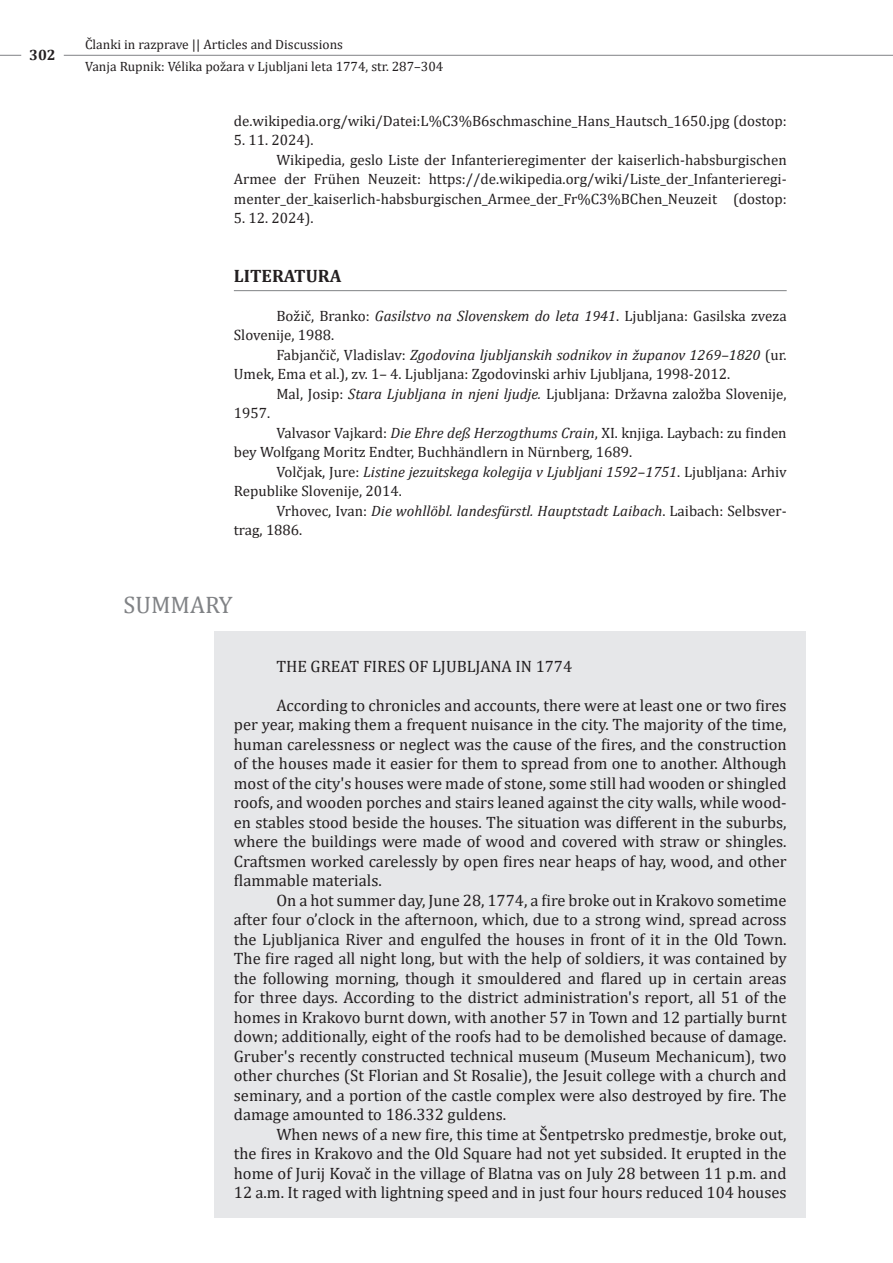
<style>
.page{position:relative;width:893px;height:1263px;background:#fff}
.page>*{position:absolute;margin:0;border:0;box-sizing:border-box;transform-origin:0 0}
.naslov_sklopa{font:24px "Cambria";color:#808285}
.viri__literatura_nas{font:700 18px "Cambria";color:#231f20}
.summary{font:16.5px/19.5px "Cambria";color:#231f20;text-align:justify}
.zusammenfasung_naslo{font:16.5px "Cambria";color:#231f20}
.literatura{font:15px/19.5px "Cambria";color:#231f20}
.literatura-2{font:italic 15px/19.5px "Cambria";color:#231f20}
.t1{font:700 15px "Cambria";color:#231f20}
.t2{font:13.5px "Cambria";color:#231f20}
.s1{font-style:italic}
.s2{font-style:normal}
</style>
<div class="page">
<hr style="left:64px;top:55px;width:829px;height:1px;background:#808285">
<svg style="left:0;top:55px;width:21px;height:1px"></svg>
<div style="left:215px;top:631px;width:591px;height:587px;background:#e6e7e9"></div>
<hr style="left:234px;top:290px;width:553px;height:1px;background:#808285">
<p class="t1" style="left:29px;top:45px;width:28px">302</p>
<p class="t2" style="left:85px;top:36px;width:259px">Članki in razprave || Articles and Discussions</p>
<p class="t2" style="left:85px;top:59px;width:360px">Vanja Rupnik: Vélika požara v Ljubljani leta 1774, str. 287–304</p>
<p class="literatura" style="left:234px;top:111px;width:554px">de.wikipedia.org/wiki/Datei:L%C3%B6schmaschine_Hans_Hautsch_1650.jpg (dostop:</p>
<p class="literatura" style="left:234px;top:130px;width:81px">5. 11. 2024).</p>
<p class="literatura" style="left:234px;top:150px;width:554px;text-align:justify;text-indent:43px">Wikipedia, geslo Liste der Infanterieregimenter der kaiserlich-habsburgischen Armee der Frühen Neuzeit: https://de.wikipedia.org/wiki/Liste_der_Infanterieregi&shy;menter_der_kaiserlich-habsburgischen_Armee_der_Fr%C3%BChen_Neuzeit (dostop:</p>
<p class="literatura" style="left:234px;top:208px;width:81px">5. 12. 2024).</p>
<p class="viri__literatura_nas" style="left:234px;top:263px;width:109px">LITERATURA</p>
<p class="literatura" style="left:234px;top:306px;width:554px;text-indent:43px">Božič, Branko: <span class="s1">Gasilstvo na Slovenskem do leta 1941</span>. Ljubljana: Gasilska zveza<br>Slovenije, 1988.</p>
<p class="literatura" style="left:234px;top:345px;width:554px;text-indent:43px">Fabjančič, Vladislav: <span class="s1">Zgodovina ljubljanskih sodnikov in županov 1269–1820</span> (ur.<br>Umek, Ema et al.), zv. 1– 4. Ljubljana: Zgodovinski arhiv Ljubljana, 1998-2012.</p>
<p class="literatura" style="left:276px;top:384px;width:512px">Mal, Josip: <span class="s1">Stara Ljubljana in njeni ljudje.</span> Ljubljana: Državna založba Slovenije,</p>
<p class="literatura" style="left:234px;top:403px;width:38px">1957.</p>
<p class="literatura" style="left:234px;top:423px;width:554px;text-indent:43px">Valvasor Vajkard: <span class="s1">Die Ehre deß Herzogthums Crain</span>, XI. knjiga. Laybach: zu finden bey Wolfgang Moritz Endter, Buchhändlern in Nürnberg, 1689.</p>
<p class="literatura" style="left:234px;top:462px;width:554px;text-indent:43px">Volčjak, Jure: <span class="s1">Listine jezuitskega kolegija v Ljubljani 1592</span>–<span class="s1">1751</span>. Ljubljana: Arhiv<br>Republike Slovenije, 2014.</p>
<p class="literatura-2" style="left:234px;top:500px;width:554px;text-indent:43px"><span class="s2">Vrhovec, Ivan:</span> Die wohllöbl. landesfürstl. Hauptstadt Laibach<span class="s2">. Laibach: Selbsver&shy;trag, 1886.</span></p>
<p class="naslov_sklopa" style="left:124px;top:591px;width:111px">SUMMARY</p>
<p class="zusammenfasung_naslo" style="left:276px;top:656px;width:297px">THE GREAT FIRES OF LJUBLJANA IN 1774</p>
<p class="summary" style="left:234px;top:695px;width:554px;text-indent:43px">According to chronicles and accounts, there were at least one or two fires per year, making them a frequent nuisance in the city. The majority of the time, human carelessness or neglect was the cause of the fires, and the construction of the houses made it easier for them to spread from one to another. Although most of the city's houses were made of stone, some still had wooden or shingled roofs, and wooden porches and stairs leaned against the city walls, while wood&shy;en stables stood beside the houses. The situation was different in the suburbs, where the buildings were made of wood and covered with straw or shingles.<br>Craftsmen worked carelessly by open fires near heaps of hay, wood, and other flammable materials.</p>
<p class="summary" style="left:234px;top:890px;width:554px;text-indent:43px">On a hot summer day, June 28, 1774, a fire broke out in Krakovo sometime after four o’clock in the afternoon, which, due to a strong wind, spread across the Ljubljanica River and engulfed the houses in front of it in the Old Town.<br>The fire raged all night long, but with the help of soldiers, it was contained by the following morning, though it smouldered and flared up in certain areas for three days. According to the district administration's report, all 51 of the homes in Krakovo burnt down, with another 57 in Town and 12 partially burnt down; additionally, eight of the roofs had to be demolished because of damage.<br>Gruber's recently constructed technical museum (Museum Mechanicum), two other churches (St Florian and St Rosalie), the Jesuit college with a church and seminary, and a portion of the castle complex were also destroyed by fire. The damage amounted to 186.332 guldens.</p>
<p class="summary" style="left:234px;top:1124px;width:554px;text-indent:43px">When news of a new fire, this time at Šentpetrsko predmestje, broke out, the fires in Krakovo and the Old Square had not yet subsided. It erupted in the home of Jurij Kovač in the village of Blatna vas on July 28 between 11 p.m. and 12 a.m. It raged with lightning speed and in just four hours reduced 104 houses</p>
</div>
